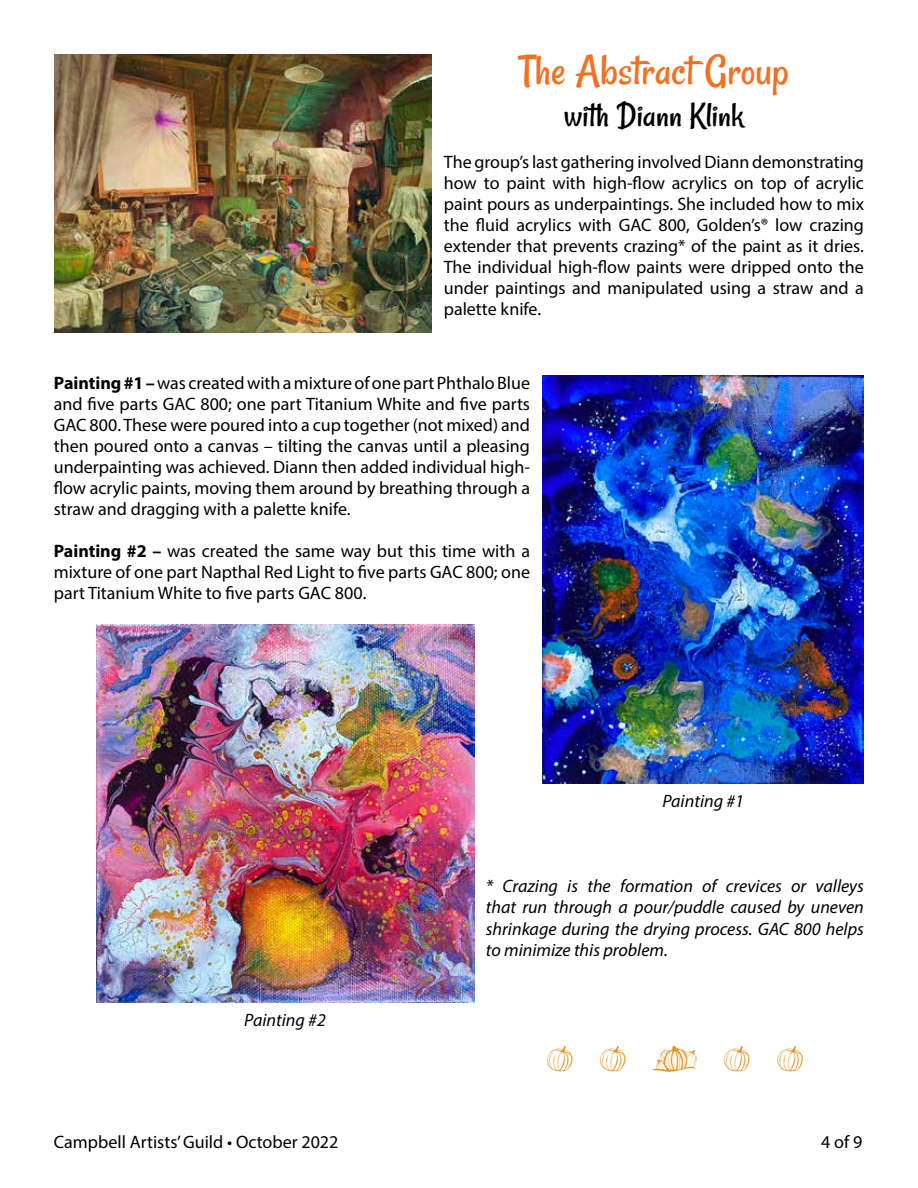
<style>
.page{position:relative;width:918px;height:1188px;background:#fff}
.page>*{position:absolute;margin:0;border:0;box-sizing:border-box;transform-origin:0 0}
.t1{font:45px "Rancho";color:#f37021}
.t2{font:36px "Rancho";color:#000}
.t3{font:27px "Holiday Doodles Too";color:#e18f19}
.t4{font:18px/21px "Myriad Pro";color:#000;text-align:justify}
.t5{font:italic 18px/21.6px "Myriad Pro";color:#000;text-align:justify}
.s1{font-weight:700}
</style>
<div class="page">
<img style="left:54px;top:54px;width:378px;height:279px">
<img style="left:543px;top:376px;width:321px;height:407px">
<img style="left:96px;top:624px;width:378px;height:379px">
<h1 class="t1" style="left:519px;top:44px;width:272px">The Abstract Group</h1>
<h2 class="t2" style="left:564px;top:94px;width:181px">with Diann Klink</h2>
<p class="t4" style="left:444px;top:151px;width:422px">The group’s last gathering involved Diann demonstrating how to paint with high-flow acrylics on top of acrylic paint pours as underpaintings. She included how to mix the fluid acrylics with GAC 800, Golden’s® low crazing extender that prevents crazing* of the paint as it dries.<br>The individual high-flow paints were dripped onto the under paintings and manipulated using a straw and a palette knife.</p>
<p class="t4" style="left:54px;top:373px;width:478px"><span class="s1">Painting #1 –</span> was created with a mixture of one part Phthalo Blue and five parts GAC 800; one part Titanium White and five parts GAC 800. These were poured into a cup together (not mixed) and then poured onto a canvas – tilting the canvas until a pleasing underpainting was achieved. Diann then added individual high&shy;flow acrylic paints, moving them around by breathing through a straw and dragging with a palette knife.</p>
<p class="t4" style="left:54px;top:541px;width:478px"><span class="s1">Painting #2 –</span> was created the same way but this time with a mixture of one part Napthal Red Light to five parts GAC 800; one part Titanium White to five parts GAC 800.</p>
<p class="t5" style="left:663px;top:790px;width:83px">Painting #1</p>
<p class="t5" style="left:244px;top:1009px;width:83px">Painting #2</p>
<p class="t5" style="left:486px;top:874px;width:380px">* Crazing is the formation of crevices or valleys that run through a pour/puddle caused by uneven shrinkage during the drying process. GAC 800 helps to minimize this problem.</p>
<h3 class="t3" style="left:547px;top:1044px;width:258px">N N m N N</h3>
<p class="t4" style="left:54px;top:1131px;width:286px">Campbell Artists’Guild • October 2022</p>
<p class="t4" style="left:821px;top:1131px;width:43px">4of9</p>
</div>
